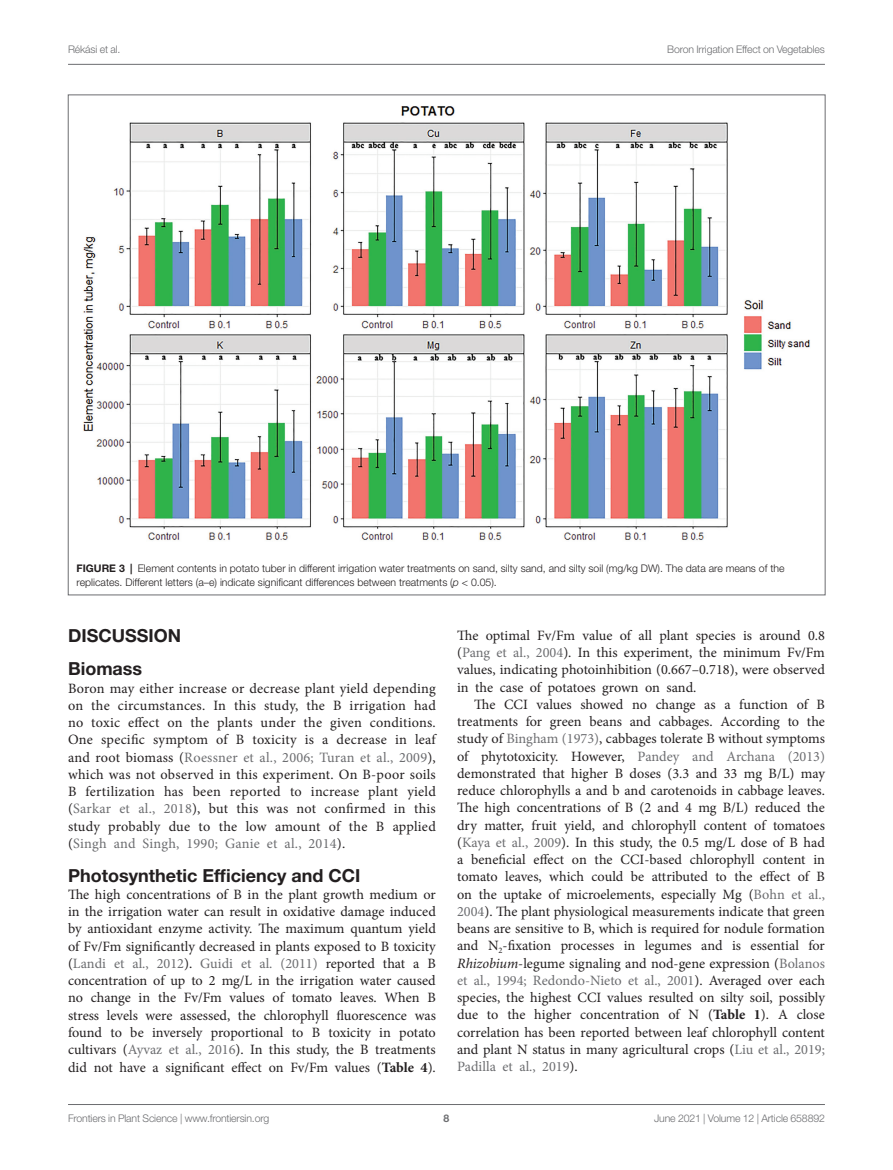
<style>
.page{position:relative;width:893px;height:1170px;background:#fff}
.page>*{position:absolute;margin:0;border:0;box-sizing:border-box;transform-origin:0 0}
.HEAD_2{font:700 18px "Helvetica Neue LT Std";color:#231f20}
.HEAD_1{font:700 18px "Helvetica Neue LT Std";color:#231f20}
.HEAD_2_after_HEAD_1{font:700 18px "Helvetica Neue LT Std";color:#231f20}
.TEXT_FLUSH{font:14.25px/17.2px "Minion Pro";color:#231f20;text-align:justify}
.TEXT{font:14.25px/17.2px "Minion Pro";color:#231f20;text-align:justify}
.FIG_LEG{font:300 10.5px/14.2px "Helvetica Neue LT Std";color:#231f20}
.t1{font:300 10.5px "Helvetica Neue LT Std";letter-spacing:-.015em;color:#6c6d70}
.t2{font:700 10.5px "Helvetica Neue LT Std";color:#6c6d70}
.s1{font-weight:700}
.s2{font-style:italic}
.s3{color:#6c6d70}
</style>
<div class="page">
<hr style="left:68px;top:64px;width:757px;height:1px;background:#6c6d70">
<hr style="left:68px;top:1104px;width:757px;height:1px;background:#6c6d70">
<img style="left:83px;top:106px;width:727px;height:435px">
<p class="t1" style="left:68px;top:42px;width:54px">Rékási et al.</p>
<p class="t1" style="left:667px;top:42px;width:159px">Boron Irrigation Effect on Vegetables</p>
<p class="FIG_LEG" style="left:77px;top:561px;width:709px"><span class="s1">FIGURE 3 |</span> Element contents in potato tuber in different irrigation water treatments on sand, silty sand, and silty soil (mg/kg DW). The data are means of the replicates. Different letters (a–e) indicate significant differences between treatments (<span class="s2">p</span> &lt; 0.05).</p>
<p class="HEAD_1" style="left:68px;top:624px;width:115px">DISCUSSION</p>
<p class="HEAD_2_after_HEAD_1" style="left:68px;top:657px;width:76px">Biomass</p>
<p class="TEXT_FLUSH" style="left:68px;top:679px;width:369px">Boron may either increase or decrease plant yield depending on the circumstances. In this study, the B irrigation had no toxic effect on the plants under the given conditions.<br>One specific symptom of B toxicity is a decrease in leaf and root biomass (<span class="s3">Roessner et al., 2006; Turan et al., 2009</span>), which was not observed in this experiment. On B-poor soils B fertilization has been reported to increase plant yield (<span class="s3">Sarkar et al., 2018</span>), but this was not confirmed in this study probably due to the low amount of the B applied (<span class="s3">Singh and Singh, 1990; Ganie et al., 2014</span>).</p>
<p class="HEAD_2" style="left:68px;top:864px;width:294px">Photosynthetic Efficiency and CCI</p>
<p class="TEXT_FLUSH" style="left:68px;top:885px;width:369px">The high concentrations of B in the plant growth medium or in the irrigation water can result in oxidative damage induced by antioxidant enzyme activity. The maximum quantum yield of Fv/Fm significantly decreased in plants exposed to B toxicity (<span class="s3">Landi et al., 2012</span>). <span class="s3">Guidi et al. (2011)</span> reported that a B concentration of up to 2 mg/L in the irrigation water caused no change in the Fv/Fm values of tomato leaves. When B stress levels were assessed, the chlorophyll fluorescence was found to be inversely proportional to B toxicity in potato cultivars (<span class="s3">Ayvaz et al., 2016</span>). In this study, the B treatments did not have a significant effect on Fv/Fm values (<span class="s1">Table 4</span>).</p>
<p class="TEXT_FLUSH" style="left:457px;top:626px;width:369px">The optimal Fv/Fm value of all plant species is around 0.8 (<span class="s3">Pang et al., 2004</span>). In this experiment, the minimum Fv/Fm values, indicating photoinhibition (0.667–0.718), were observed in the case of potatoes grown on sand.</p>
<p class="TEXT" style="left:457px;top:695px;width:369px;text-indent:17px">The CCI values showed no change as a function of B treatments for green beans and cabbages. According to the study of <span class="s3">Bingham (1973)</span>, cabbages tolerate B without symptoms of phytotoxicity. However, <span class="s3">Pandey and Archana (2013) </span>demonstrated that higher B doses (3.3 and 33 mg B/L) may reduce chlorophylls a and b and carotenoids in cabbage leaves.<br>The high concentrations of B (2 and 4 mg B/L) reduced the dry matter, fruit yield, and chlorophyll content of tomatoes (<span class="s3">Kaya et al., 2009</span>). In this study, the 0.5 mg/L dose of B had a beneficial effect on the CCI-based chlorophyll content in tomato leaves, which could be attributed to the effect of B on the uptake of microelements, especially Mg (<span class="s3">Bohn et al., 2004</span>). The plant physiological measurements indicate that green beans are sensitive to B, which is required for nodule formation and N<sub>2</sub>-fixation processes in legumes and is essential for <span class="s2">Rhizobium</span>-legume signaling and nod-gene expression (<span class="s3">Bolanos et al., 1994; Redondo-Nieto et al., 2001</span>). Averaged over each species, the highest CCI values resulted on silty soil, possibly due to the higher concentration of N (<span class="s1">Table 1</span>). A close correlation has been reported between leaf chlorophyll content and plant N status in many agricultural crops (<span class="s3">Liu et al., 2019; Padilla et al., 2019</span>).</p>
<p class="t1" style="left:68px;top:1111px;width:203px">Frontiers in Plant Science | www.frontiersin.org</p>
<p class="t2" style="left:444px;top:1111px;width:7px">8</p>
<p class="t1" style="left:654px;top:1111px;width:172px">June 2021 | Volume 12 | Article 658892</p>
</div>
